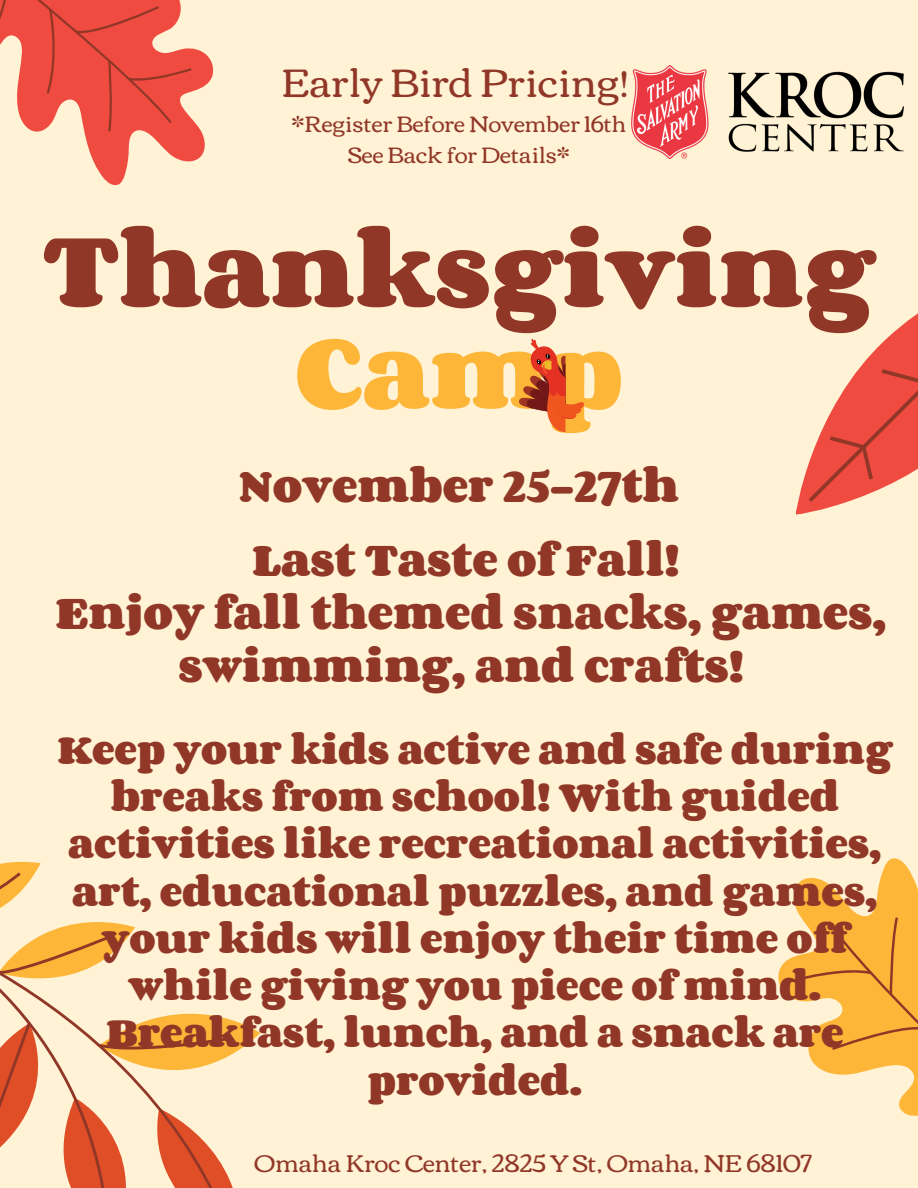
<style>
.page{position:relative;width:918px;height:1188px;background:#fff2d5}
.page>*{position:absolute;margin:0;border:0;box-sizing:border-box;transform-origin:0 0}
.t1{font:700 88.5px "Corben";color:#913727}
.t2{font:700 88.5px "Corben";color:#fdb638}
.t3{font:40.05px "Corben";color:#913727}
.t4{font:700 38.55px/52.8px "Corben";color:#913727;text-align:center}
.t5{font:700 34.05px/47.2px "Corben";color:#913727;text-align:center}
.t6{font:24.45px "Corben";color:#913727}
.t7{font:22.5px "Corben";color:#913727}
</style>
<div class="page">
<svg style="left:0;top:0;width:213px;height:185px"></svg>
<svg style="left:795px;top:313px;width:123px;height:202px"></svg>
<svg style="left:0;top:862px;width:260px;height:326px"></svg>
<img style="left:632px;top:65px;width:272px;height:94px">
<svg style="left:778px;top:858px;width:140px;height:258px"></svg>
<svg style="left:802px;top:917px;width:116px;height:197px"></svg>
<svg style="left:519px;top:339px;width:65px;height:93px"></svg>
<p class="t3" style="left:282px;top:59px;width:349px">Early Bird Pricing!</p>
<p class="t7" style="left:291px;top:111px;width:336px">*Register Before November 16th</p>
<h1 class="t7" style="left:348px;top:142px;width:224px">See Back for Details*</h1>
<p class="t1" style="left:44px;top:225px;width:832px">Thanksgiving</p>
<p class="t2" style="left:295px;top:327px;width:330px">Camp</p>
<p class="t4" style="left:239px;top:462px;width:442px">November 25-27th</p>
<h1 class="t4" style="left:55px;top:537px;width:832px">Last Taste of Fall!<br>Enjoy fall themed snacks, games, swimming, and crafts!</h1>
<h2 class="t5" style="left:57px;top:728px;width:836px">Keep your kids active and safe during breaks from school! With guided activities like recreational activities, art, educational puzzles, and games, your kids will enjoy their time off while giving you piece of mind.<br>Breakfast, lunch, and a snack are provided.</h2>
<h2 class="t6" style="left:254px;top:1149px;width:559px">Omaha Kroc Center, 2825 Y St, Omaha, NE 68107</h2>
</div>
